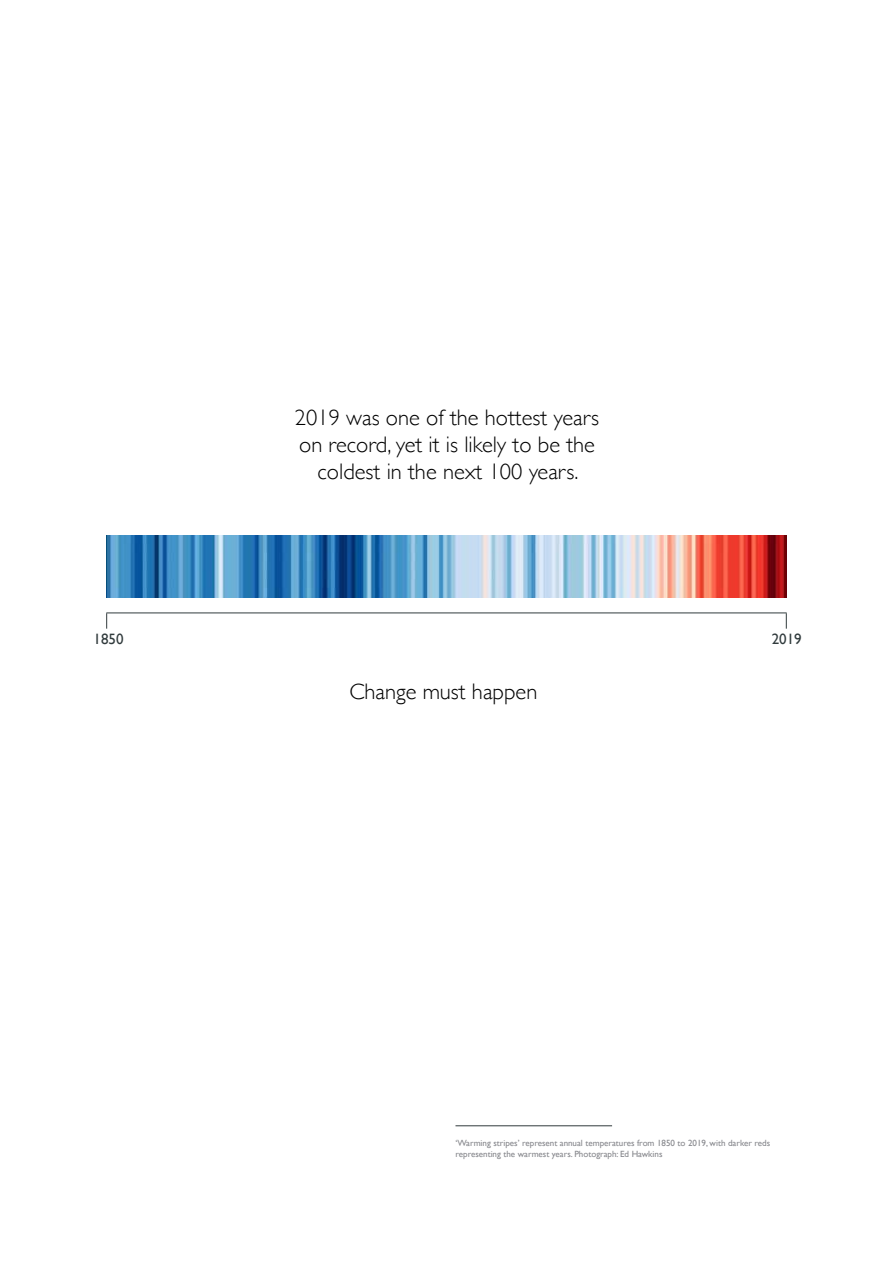
<style>
.page{position:relative;width:893px;height:1263px;background:#fff}
.page>*{position:absolute;margin:0;border:0;box-sizing:border-box;transform-origin:0 0}
.t1{font:300 22.5px/27px "Gill Sans";color:#000;text-align:center}
.t2{font:15px "Gill Sans";color:#313b3d}
.t3{font:9px/10.8px "Gill Sans";color:#86878c}
</style>
<div class="page">
<img style="left:106px;top:536px;width:681px;height:61px">
<hr style="left:106px;top:612px;width:681px;height:1px;background:#313b3d">
<svg style="left:106px;top:613px;width:1px;height:16px"></svg>
<svg style="left:786px;top:613px;width:1px;height:16px"></svg>
<hr style="left:455px;top:1125px;width:157px;height:1px;background:#313b3d">
<h1 class="t1" style="left:295px;top:403px;width:306px">2019 was one of the hottest years on record, yet it is likely to be the coldest in the next 100 years.</h1>
<h2 class="t2" style="left:94px;top:630px;width:32px">1850</h2>
<h2 class="t2" style="left:772px;top:630px;width:31px">2019</h2>
<h1 class="t1" style="left:349px;top:677px;width:189px">Change must happen</h1>
<p class="t3" style="left:455px;top:1137px;width:316px">‘Warming stripes’ represent annual temperatures from 1850 to 2019, with darker reds representing the warmest years. Photograph: Ed Hawkins</p>
</div>
